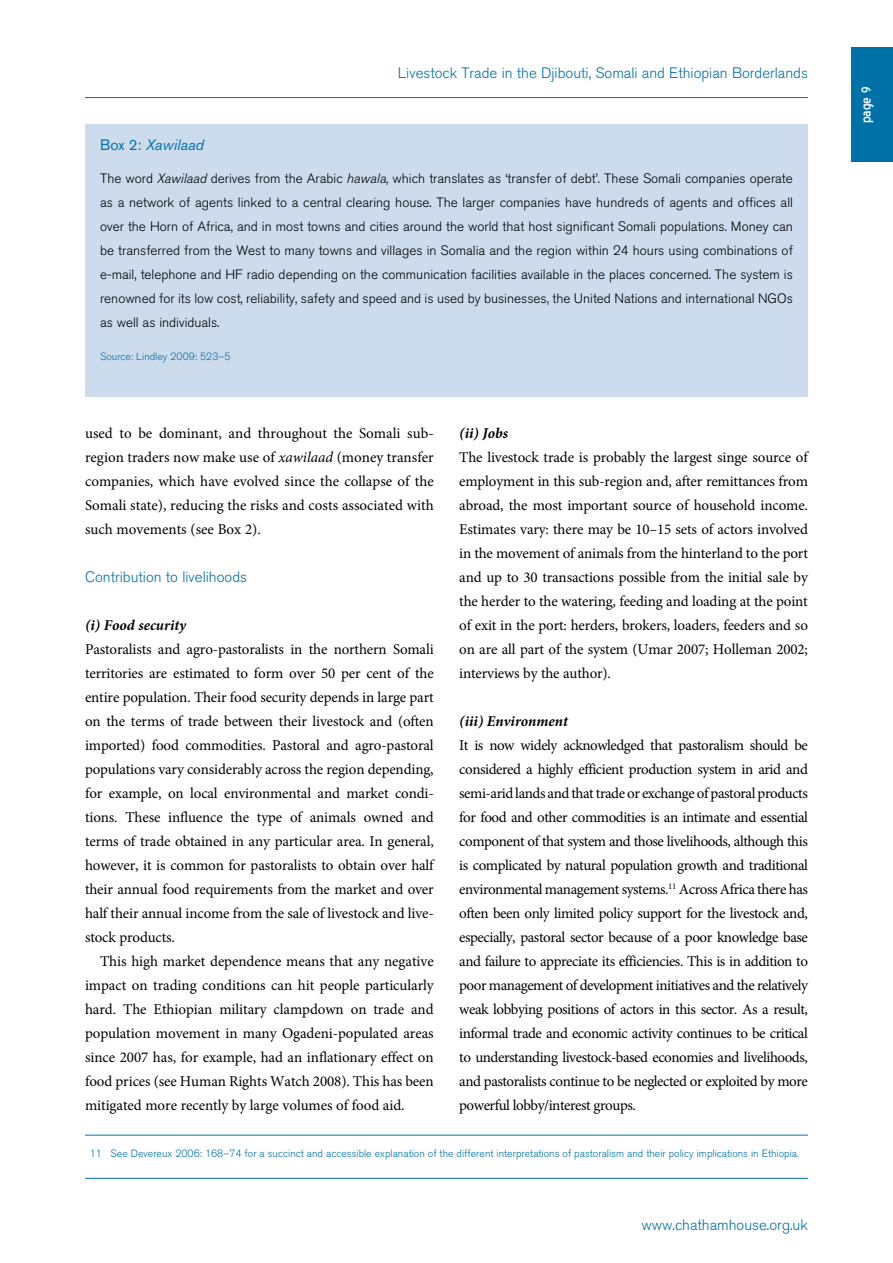
<style>
.page{position:relative;width:893px;height:1263px;background:#fff}
.page>*{position:absolute;margin:0;border:0;box-sizing:border-box;transform-origin:0 0}
.t1{font:16.5px "Blue Highway";color:#fff}
.t2{font:15px/24px "Minion Pro";letter-spacing:-.01em;color:#000;text-align:justify}
.t3{font:300 15px "Akzidenz Grotesk BE";color:#0071a6}
.t4{font:italic 700 15px "Minion Pro";color:#000}
.t5{font:italic 15px "Akzidenz Grotesk BE";color:#0073ae}
.t6{font:300 13.5px/24px "Akzidenz Grotesk BE";color:#000;text-align:justify}
.t7{font:300 10.5px "Akzidenz Grotesk BE";color:#0071a6}
.s1{font-style:normal}
.s2{font-style:italic}
</style>
<div class="page">
<hr style="left:85px;top:1178px;width:723px;height:1px;background:#0071a6">
<hr style="left:85px;top:97px;width:723px;height:1px;background:#0071a6">
<div style="left:851px;top:47px;width:42px;height:115px;background:#0071a6"></div>
<div style="left:85px;top:124px;width:723px;height:272px;background:#cddced"></div>
<hr style="left:85px;top:1135px;width:723px;height:1px;background:#0071a6">
<p class="t3" style="left:398px;top:64px;width:412px">Livestock Trade in the Djibouti, Somali and Ethiopian Borderlands</p>
<p class="t5" style="left:100px;top:136px;width:105px"><span class="s1">Box 2:</span> Xawilaad</p>
<p class="t6" style="left:100px;top:166px;width:694px">The word <span class="s2">Xawilaad</span> derives from the Arabic <span class="s2">hawala</span>, which translates as ‘transfer of debt’. These Somali companies operate as a network of agents linked to a central clearing house. The larger companies have hundreds of agents and offices all over the Horn of Africa, and in most towns and cities around the world that host significant Somali populations. Money can be transferred from the West to many towns and villages in Somalia and the region within 24 hours using combinations of e-mail, telephone and HF radio depending on the communication facilities available in the places concerned. The system is renowned for its low cost, reliability, safety and speed and is used by businesses, the United Nations and international NGOs as well as individuals.</p>
<p class="t7" style="left:100px;top:350px;width:132px">Source: Lindley 2009: 523–5</p>
<p class="t2" style="left:85px;top:421px;width:350px">used to be dominant, and throughout the Somali sub&shy;region traders now make use of <span class="s2">xawilaad</span> (money transfer companies, which have evolved since the collapse of the Somali state), reducing the risks and costs associated with such movements (see Box 2).</p>
<p class="t3" style="left:85px;top:568px;width:163px">Contribution to livelihoods</p>
<p class="t4" style="left:85px;top:615px;width:103px">(i) Food security</p>
<p class="t2" style="left:85px;top:637px;width:350px">Pastoralists and agro-pastoralists in the northern Somali territories are estimated to form over 50 per cent of the entire population. Their food security depends in large part on the terms of trade between their livestock and (often imported) food commodities. Pastoral and agro-pastoral populations vary considerably across the region depending, for example, on local environmental and market condi&shy;tions. These influence the type of animals owned and terms of trade obtained in any particular area. In general, however, it is common for pastoralists to obtain over half their annual food requirements from the market and over half their annual income from the sale of livestock and live&shy;stock products.</p>
<p class="t2" style="left:85px;top:949px;width:350px;text-indent:15px">This high market dependence means that any negative impact on trading conditions can hit people particularly hard. The Ethiopian military clampdown on trade and population movement in many Ogadeni-populated areas since 2007 has, for example, had an inflationary effect on food prices (see Human Rights Watch 2008). This has been mitigated more recently by large volumes of food aid.</p>
<p class="t4" style="left:459px;top:423px;width:50px">(ii) Jobs</p>
<p class="t2" style="left:459px;top:445px;width:350px">The livestock trade is probably the largest singe source of employment in this sub-region and, after remittances from abroad, the most important source of household income.<br>Estimates vary: there may be 10–15 sets of actors involved in the movement of animals from the hinterland to the port and up to 30 transactions possible from the initial sale by the herder to the watering, feeding and loading at the point of exit in the port: herders, brokers, loaders, feeders and so on are all part of the system (Umar 2007; Holleman 2002; interviews by the author).</p>
<p class="t4" style="left:459px;top:711px;width:110px">(iii) Environment</p>
<p class="t2" style="left:459px;top:733px;width:350px">It is now widely acknowledged that pastoralism should be considered a highly efficient production system in arid and semi-arid lands and that trade or exchange of pastoral products for food and other commodities is an intimate and essential component of that system and those livelihoods, although this is complicated by natural population growth and traditional environmental management systems.<sup>11</sup> Across Africa there has often been only limited policy support for the livestock and, especially, pastoral sector because of a poor knowledge base and failure to appreciate its efficiencies. This is in addition to poor management of development initiatives and the relatively weak lobbying positions of actors in this sector. As a result, informal trade and economic activity continues to be critical to understanding livestock-based economies and livelihoods, and pastoralists continue to be neglected or exploited by more powerful lobby/interest groups.</p>
<p class="t7" style="left:90px;top:1147px;width:711px">11 See Devereux 2006: 168–74 for a succinct and accessible explanation of the different interpretations of pastoralism and their policy implications in Ethiopia.</p>
<p class="t3" style="left:642px;top:1216px;width:168px">www.chathamhouse.org.uk</p>
<p class="t1" style="left:859px;top:123px;width:39px;rotate:-90deg">page 9</p>
</div>
